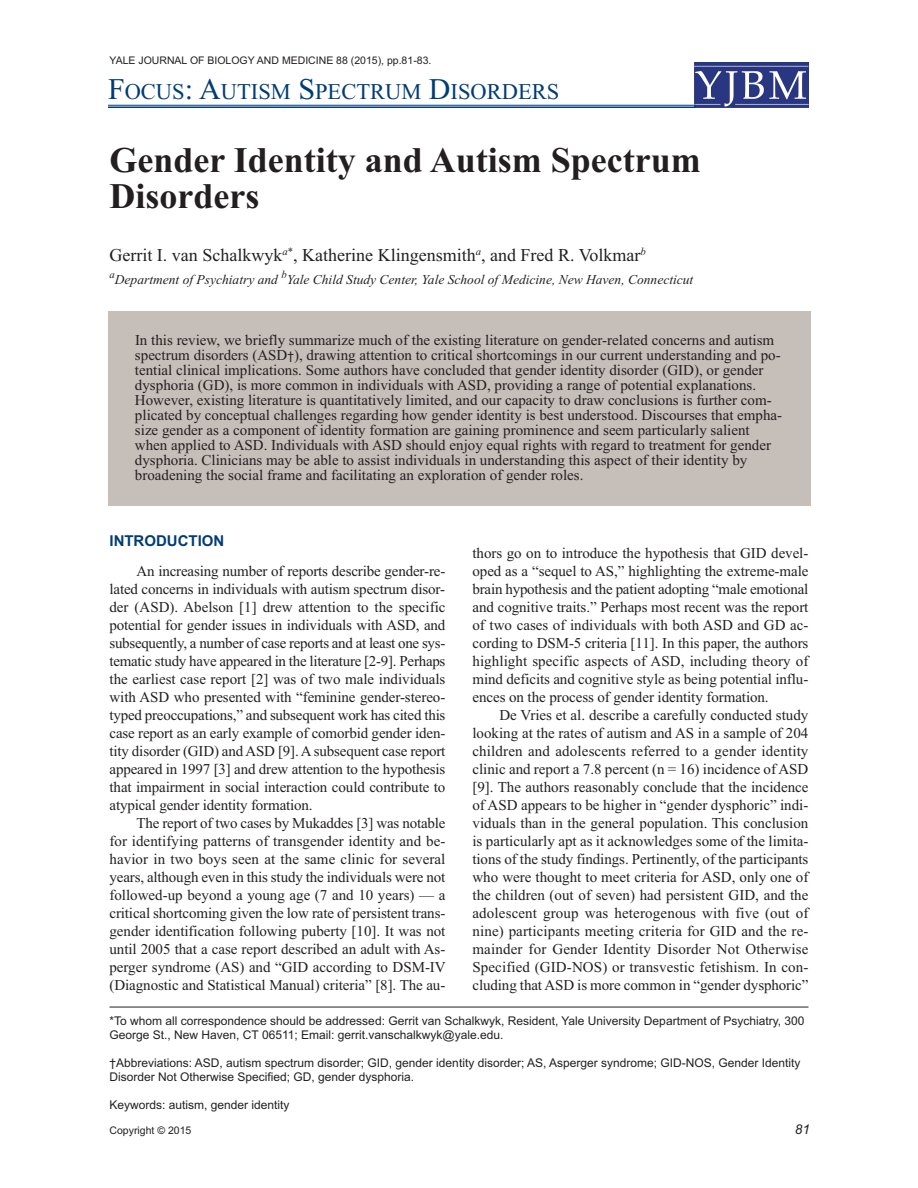
<style>
.page{position:relative;width:918px;height:1188px;background:#fff}
.page>*{position:absolute;margin:0;border:0;box-sizing:border-box;transform-origin:0 0}
.t1{font:700 36px/36px "Times New Roman";color:#231f20}
.t2{font:22.5px "Times New Roman";color:#013c76}
.t3{font:18px "Times New Roman";color:#231f20}
.t4{font:15px/18px "Times New Roman";color:#231f20;text-align:justify}
.t5{font:700 15px "Arial";color:#013c76}
.t6{font:italic 13.5px "Times New Roman";color:#231f20}
.t7{font:italic 13.5px "Arial";color:#231f20}
.t8{font:12px/14px "Arial";color:#231f20}
.t9{font:10.5px "Arial";color:#231f20}
.s1{font-size:30px}
.s2{font-family:"Arial";font-size:12px}
</style>
<div class="page">
<hr style="left:110px;top:1007px;width:698px;height:1px;background:#231f20">
<svg style="left:696px;top:63px;width:113px;height:45px"></svg>
<img style="left:694px;top:63px;width:114px;height:44px">
<hr style="left:108px;top:105px;width:588px;height:1px;background:#013c76">
<hr style="left:108px;top:107px;width:588px;height:1px;background:#013c76">
<div style="left:108px;top:311px;width:702px;height:195px;background:#c5beb9"></div>
<p class="t9" style="left:110px;top:54px;width:323px">YALE JOURNAL OF BIOLOGY AND MEDICINE 88 (2015), pp.81-83.</p>
<h2 class="t2" style="left:108px;top:79px;width:453px"><span class="s1">F</span>OCUS<span class="s1">: A</span>UTISM <span class="s1">S</span>PECTRUM <span class="s1">D</span>ISORDERS</h2>
<h1 class="t1" style="left:109px;top:141px;width:593px">Gender Identity and Autism Spectrum<br>Disorders</h1>
<p class="t3" style="left:110px;top:244px;width:538px">Gerrit I. van Schalkwyk<sup>a*</sup>, Katherine Klingensmith<sup>a</sup>, and Fred R. Volkmar<sup>b</sup></p>
<p class="t6" style="left:109px;top:272px;width:585px"><sup>a</sup>Department of Psychiatry and <sup>b</sup>Yale Child Study Center, Yale School of Medicine, New Haven, Connecticut</p>
<p class="t4" style="left:135px;top:332px;width:649px;line-height:15px;text-align:left">In this review, we briefly summarize much of the existing literature on gender-related concerns and autism spectrum disorders (ASD<span class="s2">†</span>), drawing attention to critical shortcomings in our current understanding and po&shy;tential clinical implications. Some authors have concluded that gender identity disorder (GID), or gender dysphoria (GD), is more common in individuals with ASD, providing a range of potential explanations.<br>However, existing literature is quantitatively limited, and our capacity to draw conclusions is further com&shy;plicated by conceptual challenges regarding how gender identity is best understood. Discourses that empha&shy;size gender as a component of identity formation are gaining prominence and seem particularly salient when applied to ASD. Individuals with ASD should enjoy equal rights with regard to treatment for gender dysphoria. Clinicians may be able to assist individuals in understanding this aspect of their identity by broadening the social frame and facilitating an exploration of gender roles.</p>
<p class="t5" style="left:110px;top:532px;width:116px">INTRODUCTION</p>
<p class="t4" style="left:109px;top:562px;width:338px;text-indent:27px">An increasing number of reports describe gender-re&shy;lated concerns in individuals with autism spectrum disor&shy;der (ASD). Abelson [1] drew attention to the specific potential for gender issues in individuals with ASD, and subsequently, a number of case reports and at least one sys&shy;tematic study have appeared in the literature [2-9]. Perhaps the earliest case report [2] was of two male individuals with ASD who presented with “feminine gender-stereo&shy;typed preoccupations,” and subsequent work has cited this case report as an early example of comorbid gender iden&shy;tity disorder (GID) andASD [9].Asubsequent case report appeared in 1997 [3] and drew attention to the hypothesis that impairment in social interaction could contribute to atypical gender identity formation.</p>
<p class="t4" style="left:109px;top:814px;width:338px;text-indent:27px">The report of two cases by Mukaddes [3] was notable for identifying patterns of transgender identity and be&shy;havior in two boys seen at the same clinic for several years, although even in this study the individuals were not followed-up beyond a young age (7 and 10 years) — a critical shortcoming given the low rate of persistent trans&shy;gender identification following puberty [10]. It was not until 2005 that a case report described an adult with As&shy;perger syndrome (AS) and “GID according to DSM-IV (Diagnostic and Statistical Manual) criteria” [8]. The au-</p>
<p class="t4" style="left:472px;top:544px;width:338px">thors go on to introduce the hypothesis that GID devel&shy;oped as a “sequel to AS,” highlighting the extreme-male brain hypothesis and the patient adopting “male emotional and cognitive traits.” Perhaps most recent was the report of two cases of individuals with both ASD and GD ac&shy;cording to DSM-5 criteria [11]. In this paper, the authors highlight specific aspects of ASD, including theory of mind deficits and cognitive style as being potential influ&shy;ences on the process of gender identity formation.</p>
<p class="t4" style="left:472px;top:706px;width:338px;text-indent:27px">De Vries et al. describe a carefully conducted study looking at the rates of autism and AS in a sample of 204 children and adolescents referred to a gender identity clinic and report a 7.8 percent (n = 16) incidence of ASD [9]. The authors reasonably conclude that the incidence of ASD appears to be higher in “gender dysphoric” indi&shy;viduals than in the general population. This conclusion is particularly apt as it acknowledges some of the limita&shy;tions of the study findings. Pertinently, of the participants who were thought to meet criteria for ASD, only one of the children (out of seven) had persistent GID, and the adolescent group was heterogenous with five (out of nine) participants meeting criteria for GID and the re&shy;mainder for Gender Identity Disorder Not Otherwise Specified (GID-NOS) or transvestic fetishism. In con&shy;cluding that ASD is more common in “gender dysphoric”</p>
<p class="t8" style="left:109px;top:1014px;width:697px">*To whom all correspondence should be addressed: Gerrit van Schalkwyk, Resident, Yale University Department of Psychiatry, 300<br>George St., New Haven, CT 06511; Email: gerrit.vanschalkwyk@yale.edu.</p>
<p class="t8" style="left:109px;top:1056px;width:692px">†Abbreviations: ASD, autism spectrum disorder; GID, gender identity disorder; AS, Asperger syndrome; GID-NOS, Gender Identity<br>Disorder Not Otherwise Specified; GD, gender dysphoria.</p>
<p class="t8" style="left:109px;top:1098px;width:182px">Keywords: autism, gender identity</p>
<p class="t9" style="left:110px;top:1124px;width:83px">Copyright © 2015</p>
<p class="t7" style="left:795px;top:1122px;width:17px">81</p>
</div>
